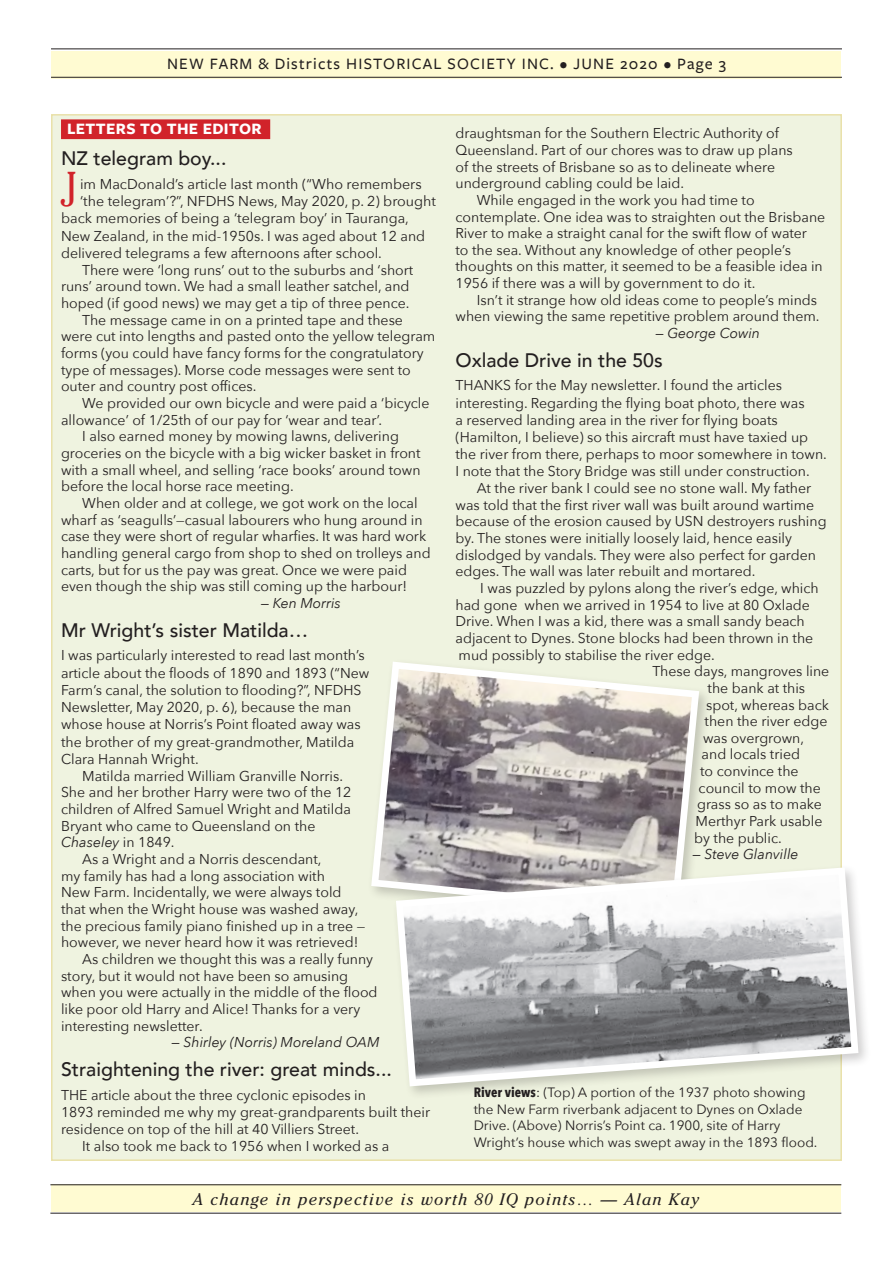
<style>
.page{position:relative;width:893px;height:1263px;background:#fff}
.page>*{position:absolute;margin:0;border:0;box-sizing:border-box;transform-origin:0 0}
.SanSerif_N_letter_Te{font:300 condensed 48.9px "Cheltenham";color:#d1232a}
.Headline-Smaller-Ave{font:500 19.5px "Avenir";color:#231f20}
.t1{font:500 16.5px "Freight Sans Pro";letter-spacing:.07em;color:#231f20}
.Quotation-Bottom_Lin{font:italic 16.5px "Cheltenham";letter-spacing:.075em;color:#231f20}
.Article-REV_AUTHOR{font:700 16.5px "Freight Sans Pro";letter-spacing:.02em;color:#fff}
.SanSerif_N_letter_Te-2{font:14.25px/16.6px "Avenir Next";color:#231f20}
.SanSerif_N_letter_Te-3{font:italic 14.25px "Avenir Next";color:#231f20}
.t2{font:13.5px/16.5px "Avenir Next";color:#231f20}
.s1{font-style:italic}
.s2{font-family:"Avenir Next Condensed";font-weight:700}
</style>
<div class="page">
<div style="left:51px;top:51px;width:789px;height:28px;background:#fffbd2"></div>
<hr style="left:51px;top:48px;width:791px;height:1px;background:#231f20">
<hr style="left:51px;top:77px;width:791px;height:1px;background:#231f20">
<div style="left:51px;top:1184px;width:789px;height:28px;background:#fffbd2"></div>
<div style="left:52px;top:115px;width:789px;height:1045px;background:#eff3e0"></div>
<div style="left:61px;top:119px;width:209px;height:20px;background:#d1232a"></div>
<svg style="left:371px;top:662px;width:332px;height:234px"></svg>
<div style="left:392px;top:863px;width:480px;height:237px;background:#231f20;opacity:.22"></div>
<svg style="left:392px;top:864px;width:470px;height:226px"></svg>
<hr style="left:50px;top:1184px;width:791px;height:1px;background:#231f20">
<hr style="left:50px;top:1213px;width:791px;height:1px;background:#231f20">
<p class="t1" style="left:167px;top:53px;width:560px">NEW FARM &amp; Districts HISTORICAL SOCIETY INC. • JUNE 2020 • Page 3</p>
<p class="Article-REV_AUTHOR" style="left:67px;top:118px;width:196px">LETTERS TO THE EDITOR</p>
<p class="Headline-Smaller-Ave" style="left:61px;top:142px;width:167px">NZ telegram boy...</p>
<p class="SanSerif_N_letter_Te" style="left:61px;top:160px;width:18px">J</p>
<p class="SanSerif_N_letter_Te-2" style="left:80px;top:175px;width:343px">im MacDonald’s article last month (“Who remembers</p>
<p class="SanSerif_N_letter_Te-2" style="left:80px;top:192px;width:357px">‘the telegram’?”, NFDHS News, May 2020, p. 2) brought</p>
<p class="SanSerif_N_letter_Te-2" style="left:61px;top:209px;width:349px">back memories of being a ‘telegram boy’ in Tauranga,</p>
<p class="SanSerif_N_letter_Te-2" style="left:61px;top:227px;width:366px">New Zealand, in the mid-1950s. I was aged about 12 and</p>
<p class="SanSerif_N_letter_Te-2" style="left:61px;top:244px;width:322px">delivered telegrams a few afternoons after school.</p>
<p class="SanSerif_N_letter_Te-2" style="left:61px;top:261px;width:354px;text-indent:21px">There were ‘long runs’ out to the suburbs and ‘short runs’ around town. We had a small leather satchel, and hoped (if good news) we may get a tip of three pence.</p>
<p class="SanSerif_N_letter_Te-2" style="left:61px;top:311px;width:376px;text-indent:21px">The message came in on a printed tape and these were cut into lengths and pasted onto the yellow telegram forms (you could have fancy forms for the congratulatory type of messages). Morse code messages were sent to outer and country post offices.</p>
<p class="SanSerif_N_letter_Te-2" style="left:61px;top:394px;width:370px;text-indent:21px">We provided our own bicycle and were paid a ‘bicycle allowance’ of 1/25th of our pay for ‘wear and tear’.</p>
<p class="SanSerif_N_letter_Te-2" style="left:61px;top:427px;width:361px;text-indent:21px">I also earned money by mowing lawns, delivering groceries on the bicycle with a big wicker basket in front with a small wheel, and selling ‘race books’ around town before the local horse race meeting.</p>
<p class="SanSerif_N_letter_Te-2" style="left:61px;top:494px;width:371px;text-indent:21px">When older and at college, we got work on the local wharf as ‘seagulls’—casual labourers who hung around in case they were short of regular wharfies. It was hard work handling general cargo from shop to shed on trolleys and carts, but for us the pay was great. Once we were paid even though the ship was still coming up the harbour!</p>
<p class="SanSerif_N_letter_Te-3" style="left:261px;top:591px;width:81px">— Ken Morris</p>
<p class="Headline-Smaller-Ave" style="left:61px;top:613px;width:249px">Mr Wright’s sister Matilda…</p>
<p class="SanSerif_N_letter_Te-2" style="left:61px;top:646px;width:310px;line-height:17.2px">I was particularly interested to read last month’s article about the floods of 1890 and 1893 (“New Farm’s canal, the solution to flooding?”, NFDHS Newsletter, May 2020, p. 6), because the man whose house at Norris’s Point floated away was the brother of my great-grandmother, Matilda Clara Hannah Wright.</p>
<p class="SanSerif_N_letter_Te-2" style="left:61px;top:767px;width:292px;text-indent:21px">Matilda married William Granville Norris.<br>She and her brother Harry were two of the 12 children of Alfred Samuel Wright and Matilda Bryant who came to Queensland on the <span class="s1">Chaseley</span> in 1849.</p>
<p class="SanSerif_N_letter_Te-2" style="left:61px;top:850px;width:306px;text-indent:21px">As a Wright and a Norris descendant,<br>my family has had a long association with<br>New Farm. Incidentally, we were always told that when the Wright house was washed away, the precious family piano finished up in a tree — however, we never heard how it was retrieved!</p>
<p class="SanSerif_N_letter_Te-2" style="left:61px;top:950px;width:318px;text-indent:21px">As children we thought this was a really funny story, but it would not have been so amusing when you were actually in the middle of the flood like poor old Harry and Alice! Thanks for a very interesting newsletter.</p>
<p class="SanSerif_N_letter_Te-3" style="left:172px;top:1030px;width:209px">— Shirley (Norris) Moreland OAM</p>
<p class="Headline-Smaller-Ave" style="left:61px;top:1052px;width:332px">Straightening the river: great minds...</p>
<p class="SanSerif_N_letter_Te-2" style="left:61px;top:1085px;width:371px;line-height:17.2px">THE article about the three cyclonic episodes in<br>1893 reminded me why my great-grandparents built their residence on top of the hill at 40 Villiers Street.</p>
<p class="SanSerif_N_letter_Te-2" style="left:82px;top:1137px;width:309px">It also took me back to 1956 when I worked as a</p>
<p class="SanSerif_N_letter_Te-2" style="left:455px;top:124px;width:339px">draughtsman for the Southern Electric Authority of Queensland. Part of our chores was to draw up plans of the streets of Brisbane so as to delineate where underground cabling could be laid.</p>
<p class="SanSerif_N_letter_Te-2" style="left:455px;top:191px;width:371px;text-indent:21px">While engaged in the work you had time to contemplate. One idea was to straighten out the Brisbane River to make a straight canal for the swift flow of water<br>to the sea. Without any knowledge of other people’s thoughts on this matter, it seemed to be a feasible idea in 1956 if there was a will by government to do it.</p>
<p class="SanSerif_N_letter_Te-2" style="left:455px;top:291px;width:366px;text-align:right">Isn’t it strange how old ideas come to people’s minds when viewing the same repetitive problem around them.</p>
<p class="SanSerif_N_letter_Te-3" style="left:655px;top:321px;width:106px">— George Cowin</p>
<p class="Headline-Smaller-Ave" style="left:455px;top:343px;width:209px">Oxlade Drive in the 50s</p>
<p class="SanSerif_N_letter_Te-2" style="left:455px;top:376px;width:373px;line-height:17.2px">THANKS for the May newsletter. I found the articles interesting. Regarding the flying boat photo, there was<br>a reserved landing area in the river for flying boats (Hamilton, I believe) so this aircraft must have taxied up the river from there, perhaps to moor somewhere in town.<br>I note that the Story Bridge was still under construction.</p>
<p class="SanSerif_N_letter_Te-2" style="left:455px;top:479px;width:373px;text-indent:21px">At the river bank I could see no stone wall. My father was told that the first river wall was built around wartime because of the erosion caused by USN destroyers rushing by. The stones were initially loosely laid, hence easily dislodged by vandals. They were also perfect for garden edges. The wall was later rebuilt and mortared.</p>
<p class="SanSerif_N_letter_Te-2" style="left:455px;top:579px;width:365px;text-indent:25px">I was puzzled by pylons along the river’s edge, which had gone when we arrived in 1954 to live at 80 Oxlade Drive. When I was a kid, there was a small sandy beach adjacent to Dynes. Stone blocks had been thrown in the mud possibly to stabilise the river edge.</p>
<p class="SanSerif_N_letter_Te-2" style="left:652px;top:662px;width:179px">These days, mangroves line</p>
<p class="SanSerif_N_letter_Te-2" style="left:708px;top:679px;width:99px">the bank at this</p>
<p class="SanSerif_N_letter_Te-2" style="left:706px;top:696px;width:124px">spot, whereas back</p>
<p class="SanSerif_N_letter_Te-2" style="left:705px;top:712px;width:124px">then the river edge</p>
<p class="SanSerif_N_letter_Te-2" style="left:703px;top:729px;width:102px">was overgrown,</p>
<p class="SanSerif_N_letter_Te-2" style="left:702px;top:745px;width:100px">and locals tried</p>
<p class="SanSerif_N_letter_Te-2" style="left:700px;top:762px;width:100px">to convince the</p>
<p class="SanSerif_N_letter_Te-2" style="left:699px;top:779px;width:124px">council to mow the</p>
<p class="SanSerif_N_letter_Te-2" style="left:697px;top:795px;width:126px">grass so as to make</p>
<p class="SanSerif_N_letter_Te-2" style="left:696px;top:812px;width:128px">Merthyr Park usable</p>
<p class="SanSerif_N_letter_Te-2" style="left:694px;top:829px;width:89px">by the public.</p>
<p class="SanSerif_N_letter_Te-3" style="left:693px;top:842px;width:107px">— Steve Glanville</p>
<p class="t2" style="left:474px;top:1084px;width:345px"><span class="s2">River views</span>: (Top) A portion of the 1937 photo showing the New Farm riverbank adjacent to Dynes on Oxlade Drive. (Above) Norris’s Point ca. 1900, site of Harry Wright’s house which was swept away in the 1893 flood.</p>
<p class="Quotation-Bottom_Lin" style="left:193px;top:1189px;width:508px">A change in perspective is worth 80 IQ points… — Alan Kay</p>
</div>
